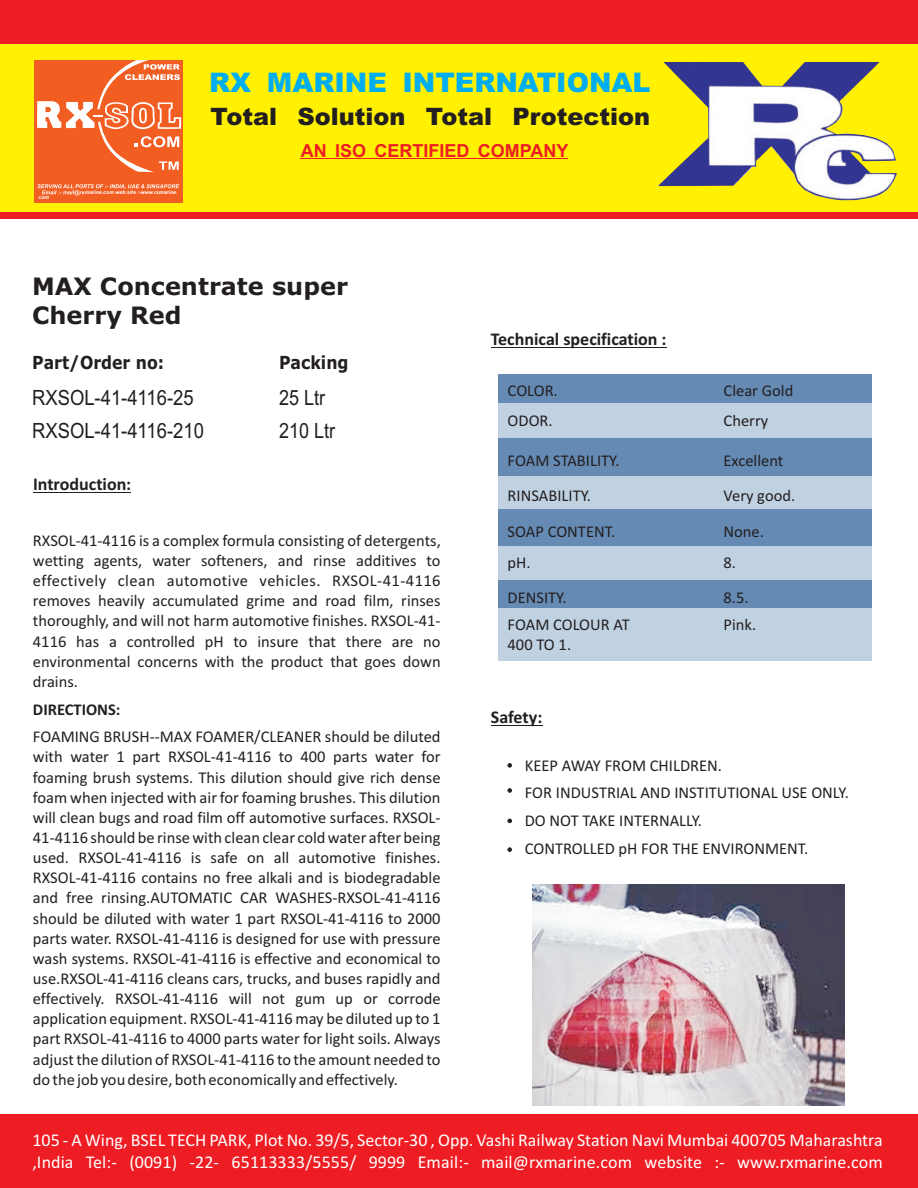
<style>
.page{position:relative;width:918px;height:1188px;background:#fff}
.page>*{position:absolute;margin:0;border:0;box-sizing:border-box;transform-origin:0 0}
.t1{font:900 27px "Arial";color:#00aeef}
.t2{font:900 24px "Arial";color:#231f20}
.t3{font:700 24px/29.1px "Verdana";color:#231f20}
.t4{font:21px/32.4px "Arial";color:#231f20;scale:.88 1}
.t5{font:21px/32.4px "Arial";color:#231f20;scale:.86 1}
.t6{font:18px/21.9px "Calibri";color:#fff}
.t7{font:700 18px "Calibri";color:#231f20}
.t8{font:700 18px "Arial";color:#ee1d23}
.t9{font:700 18px "Verdana";color:#231f20;scale:.87 1}
.t10{font:700 18px "Verdana";color:#231f20;scale:.88 1}
.t11{font:16.5px/20.1px "Calibri";color:#231f20;text-align:justify}
.t12{font:700 16.5px "Calibri";color:#231f20}
.t13{font:italic 700 5.25px "Arial";color:#fff}
</style>
<div class="page">
<div style="left:0;top:44px;width:918px;height:168px;background:#fff101"></div>
<img style="left:659px;top:63px;width:238px;height:137px">
<div style="left:0;top:1114px;width:918px;height:74px;background:#ee1d23"></div>
<div style="left:35px;top:60px;width:148px;height:143px;background:#f25d21"></div>
<svg style="left:37px;top:60px;width:144px;height:135px"></svg>
<hr style="left:301px;top:158px;width:267px;height:1px;background:#ee1d23">
<div style="left:0;top:1px;width:918px;height:43px;background:#ee1d23"></div>
<div style="left:0;top:213px;width:918px;height:6px;background:#ee1d23"></div>
<hr style="left:33px;top:492px;width:93px;height:1px;background:#231f20">
<hr style="left:491px;top:347px;width:176px;height:1px;background:#231f20">
<hr style="left:491px;top:725px;width:51px;height:1px;background:#231f20">
<div style="left:498px;top:463px;width:373px;height:47px;background:#c0d2e2"></div>
<div style="left:498px;top:374px;width:373px;height:31px;background:#658ab4"></div>
<div style="left:498px;top:510px;width:373px;height:37px;background:#658ab4"></div>
<div style="left:498px;top:571px;width:373px;height:42px;background:#658ab4"></div>
<div style="left:498px;top:438px;width:373px;height:38px;background:#658ab4"></div>
<div style="left:498px;top:403px;width:373px;height:35px;background:#c0d2e2"></div>
<div style="left:498px;top:608px;width:373px;height:52px;background:#c0d2e2"></div>
<div style="left:498px;top:546px;width:373px;height:34px;background:#c0d2e2"></div>
<svg style="left:508px;top:763px;width:4px;height:4px"></svg>
<svg style="left:508px;top:789px;width:4px;height:3px"></svg>
<svg style="left:508px;top:819px;width:4px;height:4px"></svg>
<svg style="left:508px;top:848px;width:4px;height:4px"></svg>
<img style="left:532px;top:884px;width:313px;height:222px">
<h1 class="t1" style="left:209px;top:73px;width:443px">RX MARINE INTERNATIONAL</h1>
<h2 class="t2" style="left:211px;top:108px;width:441px">Total Solution Total Protection</h2>
<p class="t13" style="left:38px;top:195px;width:12px">com</p>
<p class="t13" style="left:85px;top:190px;width:94px">marine.com web site :-www.rxmarine.</p>
<p class="t8" style="left:301px;top:143px;width:269px">AN ISO CERTIFIED COMPANY</p>
<h2 class="t3" style="left:32px;top:274px;width:317px">MAX Concentrate super<br>Cherry Red</h2>
<p class="t7" style="left:491px;top:331px;width:177px">Technical specification :</p>
<p class="t9" style="left:32px;top:355px;width:153px">Part/Order no:</p>
<p class="t10" style="left:279px;top:355px;width:81px">Packing</p>
<p class="t4" style="left:32px;top:384px;width:197px">RXSOL-41-4116-25<br>RXSOL-41-4116-210</p>
<p class="t5" style="left:279px;top:384px;width:67px">25 Ltr<br>210 Ltr</p>
<p class="t11" style="left:508px;top:381px;width:52px">COLOR.</p>
<p class="t11" style="left:724px;top:381px;width:71px">Clear Gold</p>
<p class="t11" style="left:508px;top:412px;width:47px">ODOR.</p>
<p class="t11" style="left:724px;top:412px;width:46px">Cherry</p>
<p class="t11" style="left:508px;top:452px;width:113px">FOAM STABILITY.</p>
<p class="t11" style="left:724px;top:452px;width:61px">Excellent</p>
<p class="t11" style="left:508px;top:487px;width:85px">RINSABILITY.</p>
<p class="t11" style="left:724px;top:487px;width:73px">Very good.</p>
<p class="t11" style="left:508px;top:523px;width:109px">SOAP CONTENT.</p>
<p class="t11" style="left:724px;top:523px;width:42px">None.</p>
<p class="t11" style="left:508px;top:553px;width:25px">pH.</p>
<p class="t11" style="left:724px;top:553px;width:14px">8.</p>
<p class="t11" style="left:508px;top:589px;width:60px">DENSITY.</p>
<p class="t11" style="left:724px;top:589px;width:27px">8.5.</p>
<p class="t11" style="left:508px;top:616px;width:124px">FOAM COLOUR AT<br>400 TO 1.</p>
<p class="t11" style="left:724px;top:616px;width:34px">Pink.</p>
<p class="t7" style="left:33px;top:477px;width:100px">Introduction:</p>
<p class="t11" style="left:33px;top:532px;width:409px">RXSOL-41-4116 is a complex formula consisting of detergents, wetting agents, water softeners, and rinse additives to effectively clean automotive vehicles. RXSOL-41-4116 removes heavily accumulated grime and road film, rinses thoroughly, and will not harm automotive finishes. RXSOL-41- 4116 has a controlled pH to insure that there are no environmental concerns with the product that goes down drains.</p>
<p class="t12" style="left:33px;top:702px;width:89px">DIRECTIONS:</p>
<p class="t11" style="left:33px;top:728px;width:409px">FOAMING BRUSH--MAX FOAMER/CLEANER should be diluted with water 1 part RXSOL-41-4116 to 400 parts water for foaming brush systems. This dilution should give rich dense foam when injected with air for foaming brushes. This dilution will clean bugs and road film off automotive surfaces. RXSOL-41-4116 should be rinse with clean clear cold water after being used. RXSOL-41-4116 is safe on all automotive finishes.<br>RXSOL-41-4116 contains no free alkali and is biodegradable and free rinsing.AUTOMATIC CAR WASHES-RXSOL-41-4116 should be diluted with water 1 part RXSOL-41-4116 to 2000 parts water. RXSOL-41-4116 is designed for use with pressure wash systems. RXSOL-41-4116 is effective and economical to use.RXSOL-41-4116 cleans cars, trucks, and buses rapidly and effectively. RXSOL-41-4116 will not gum up or corrode application equipment. RXSOL-41-4116 may be diluted up to 1 part RXSOL-41-4116 to 4000 parts water for light soils. Always adjust the dilution of RXSOL-41-4116 to the amount needed to do the job you desire, both economically and effectively.</p>
<p class="t7" style="left:491px;top:709px;width:53px">Safety:</p>
<p class="t11" style="left:525px;top:753px;width:326px;line-height:27.8px;text-align:left">KEEP AWAY FROM CHILDREN.<br>FOR INDUSTRIAL AND INSTITUTIONAL USE ONLY.<br>DO NOT TAKE INTERNALLY.<br>CONTROLLED pH FOR THE ENVIRONMENT.</p>
<p class="t6" style="left:32px;top:1130px;width:852px">105 - A Wing, BSEL TECH PARK, Plot No. 39/5, Sector-30 , Opp. Vashi Railway Station Navi Mumbai 400705 Maharashtra ,India Tel:- (0091) -22- 65113333/5555/ 9999 Email:- mail@rxmarine.com website :- www.rxmarine.com</p>
</div>
